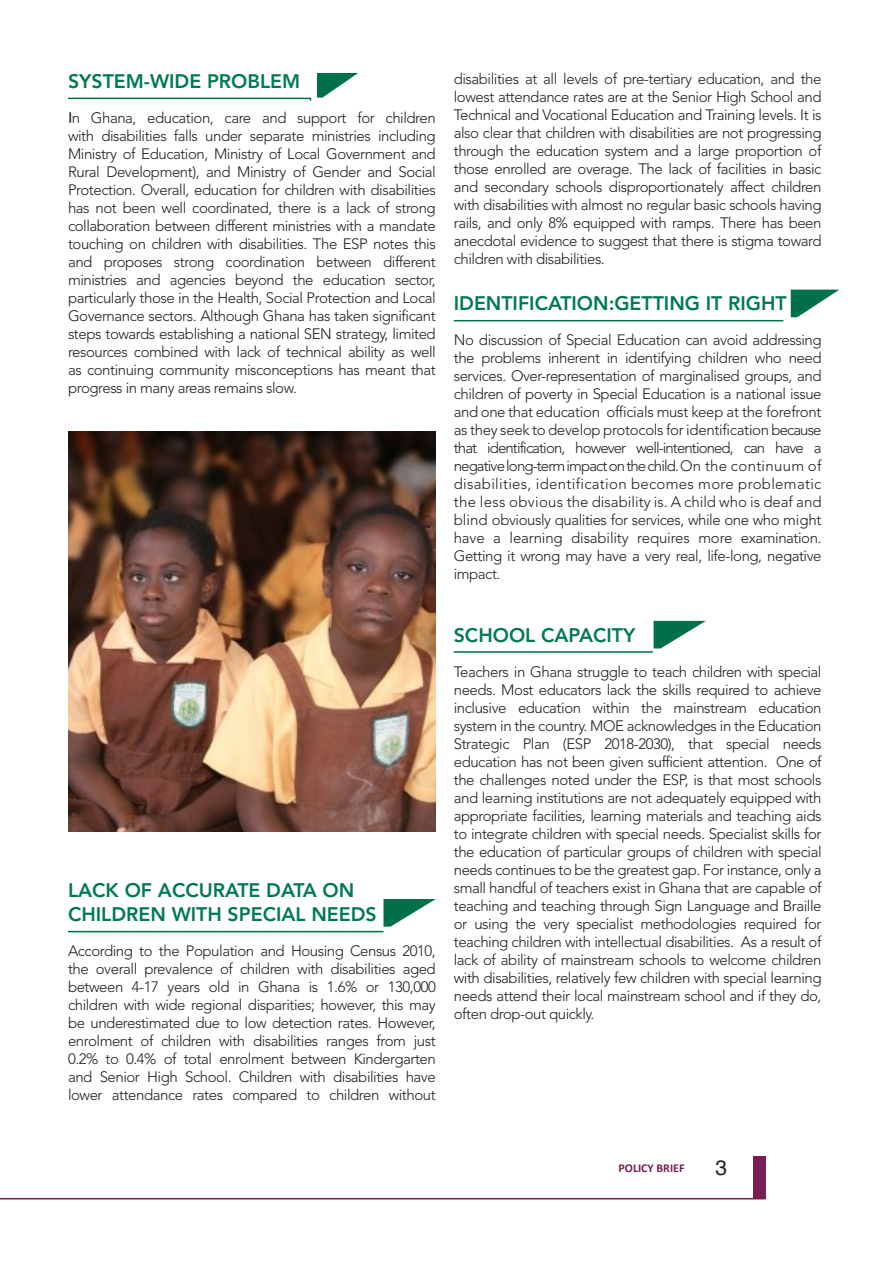
<style>
.page{position:relative;width:893px;height:1263px;background:#fff}
.page>*{position:absolute;margin:0;border:0;box-sizing:border-box;transform-origin:0 0}
.t1{font:21px "Helvetica";color:#231f20}
.Chapter_Header_2017{font:800 19.5px/24px "Avenir LT Std";color:#007956}
.Chapter_Header_2017-2{font:300 15px/18px "Avenir LT Std";letter-spacing:-.03em;color:#231f20;text-align:justify}
.t2{font:700 12px "Calibri";color:#781e52}
.s1{font-family:"Helvetica";font-weight:400}
</style>
<div class="page">
<div style="left:753px;top:1156px;width:12px;height:43px;background:#781e52"></div>
<hr style="left:0;top:1198px;width:765px;height:1px;background:#781e52">
<svg style="left:383px;top:899px;width:53px;height:28px"></svg>
<svg style="left:654px;top:621px;width:52px;height:27px"></svg>
<svg style="left:791px;top:290px;width:48px;height:27px"></svg>
<svg style="left:68px;top:73px;width:290px;height:28px"></svg>
<hr style="left:68px;top:931px;width:315px;height:1px;background:#007049">
<hr style="left:454px;top:651px;width:199px;height:2px;background:#007049">
<hr style="left:454px;top:320px;width:329px;height:1px;background:#007049">
<img style="left:68px;top:431px;width:368px;height:400px">
<p class="Chapter_Header_2017" style="left:68px;top:70px;width:234px">SYSTEM-WIDE PROBLEM</p>
<p class="Chapter_Header_2017-2" style="left:68px;top:109px;width:369px"><span class="s1">I</span>n Ghana, education, care and support for children with disabilities falls under separate ministries including Ministry of Education, Ministry of Local Government and Rural Development), and Ministry of Gender and Social Protection. Overall, education for children with disabilities has not been well coordinated, there is a lack of strong collaboration between different ministries with a mandate touching on children with disabilities. The ESP notes this and proposes strong coordination between different ministries and agencies beyond the education sector, particularly those in the Health, Social Protection and Local Governance sectors. Although Ghana has taken significant steps towards establishing a national SEN strategy, limited resources combined with lack of technical ability as well as continuing community misconceptions has meant that progress in many areas remains slow.</p>
<p class="Chapter_Header_2017" style="left:68px;top:878px;width:310px">LACK OF ACCURATE DATA ON<br>CHILDREN WITH SPECIAL NEEDS</p>
<p class="Chapter_Header_2017-2" style="left:68px;top:942px;width:369px">According to the Population and Housing Census 2010, the overall prevalence of children with disabilities aged between 4-17 years old in Ghana is 1.6% or 130,000 children with wide regional disparities; however, this may be underestimated due to low detection rates. However, enrolment of children with disabilities ranges from just 0.2% to 0.4% of total enrolment between Kindergarten and Senior High School. Children with disabilities have lower attendance rates compared to children without</p>
<p class="Chapter_Header_2017-2" style="left:454px;top:70px;width:369px">disabilities at all levels of pre-tertiary education, and the lowest attendance rates are at the Senior High School and Technical and Vocational Education and Training levels. It is also clear that children with disabilities are not progressing through the education system and a large proportion of those enrolled are overage. The lack of facilities in basic and secondary schools disproportionately affect children with disabilities with almost no regular basic schools having rails, and only 8% equipped with ramps. There has been anecdotal evidence to suggest that there is stigma toward children with disabilities.</p>
<p class="Chapter_Header_2017" style="left:454px;top:291px;width:334px">IDENTIFICATION:GETTING IT RIGHT</p>
<p class="Chapter_Header_2017-2" style="left:454px;top:331px;width:369px">No discussion of Special Education can avoid addressing the problems inherent in identifying children who need services. Over-representation of marginalised groups, and children of poverty in Special Education is a national issue and one that education officials must keep at the forefront as they seek to develop protocols for identification because that identification, however well-intentioned, can have a negative long-term impact on the child. On the continuum of disabilities, identification becomes more problematic the less obvious the disability is. A child who is deaf and blind obviously qualities for services, while one who might have a learning disability requires more examination.<br>Getting it wrong may have a very real, life-long, negative impact.</p>
<p class="Chapter_Header_2017" style="left:454px;top:624px;width:183px">SCHOOL CAPACITY</p>
<p class="Chapter_Header_2017-2" style="left:454px;top:663px;width:369px">Teachers in Ghana struggle to teach children with special needs. Most educators lack the skills required to achieve inclusive education within the mainstream education system in the country. MOE acknowledges in the Education Strategic Plan (ESP 2018-2030), that special needs education has not been given sufficient attention. One of the challenges noted under the ESP, is that most schools and learning institutions are not adequately equipped with appropriate facilities, learning materials and teaching aids to integrate children with special needs. Specialist skills for the education of particular groups of children with special needs continues to be the greatest gap. For instance, only a small handful of teachers exist in Ghana that are capable of teaching and teaching through Sign Language and Braille or using the very specialist methodologies required for teaching children with intellectual disabilities. As a result of lack of ability of mainstream schools to welcome children with disabilities, relatively few children with special learning needs attend their local mainstream school and if they do, often drop-out quickly.</p>
<p class="t2" style="left:618px;top:1159px;width:68px">POLICY BRIEF</p>
<h1 class="t1" style="left:715px;top:1152px;width:13px">3</h1>
</div>
